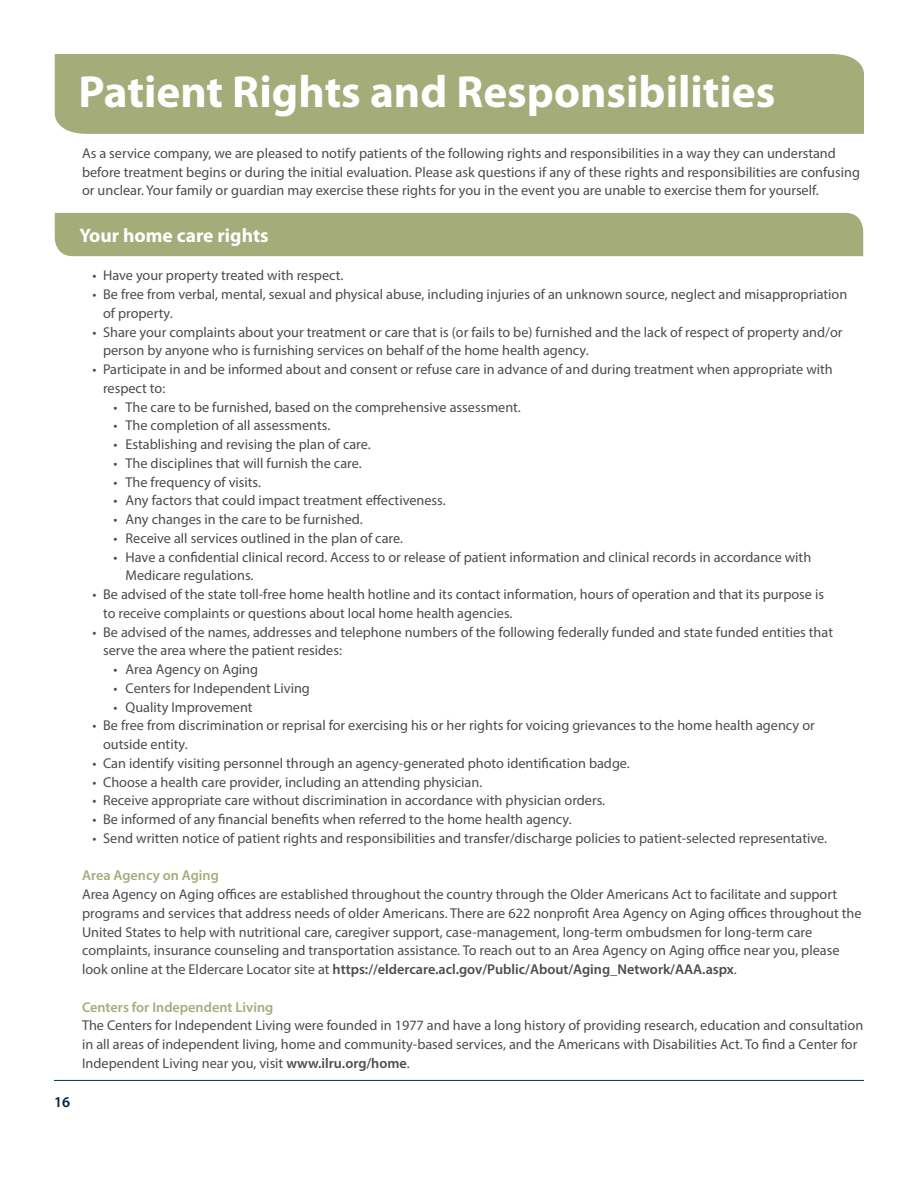
<style>
.page{position:relative;width:918px;height:1188px;background:#fff}
.page>*{position:absolute;margin:0;border:0;box-sizing:border-box;transform-origin:0 0}
.t1{font:700 45.3px "Myriad Pro";color:#fff}
.t2{font:700 19.5px "Myriad Pro";color:#fff}
.t3{font:600 15px "Myriad Pro";color:#00213b}
.t4{font:14.25px/18.8px "Myriad Pro";color:#4b4c4d}
.t5{font:600 14.25px "Myriad Pro";color:#a4ad7a}
.s1{font-weight:600}
</style>
<div class="page">
<hr style="left:54px;top:1080px;width:810px;height:1px;background:#063850">
<div style="left:55px;top:213px;width:808px;height:43px;background:#a4ad7a"></div>
<div style="left:55px;top:54px;width:809px;height:80px;background:#a4ad7a"></div>
<h1 class="t1" style="left:78px;top:62px;width:698px">Patient Rights and Responsibilities</h1>
<p class="t4" style="left:82px;top:144px;width:779px">As a service company, we are pleased to notify patients of the following rights and responsibilities in a way they can understand before treatment begins or during the initial evaluation. Please ask questions if any of these rights and responsibilities are confusing or unclear. Your family or guardian may exercise these rights for you in the event you are unable to exercise them for yourself.</p>
<h2 class="t2" style="left:80px;top:223px;width:191px">Your home care rights</h2>
<p class="t4" style="left:93px;top:266px;width:252px">• Have your property treated with respect.</p>
<p class="t4" style="left:103px;top:285px;width:746px;text-indent:-11px">• Be free from verbal, mental, sexual and physical abuse, including injuries of an unknown source, neglect and misappropriation of property.</p>
<p class="t4" style="left:103px;top:322px;width:741px;text-indent:-11px">• Share your complaints about your treatment or care that is (or fails to be) furnished and the lack of respect of property and/or person by anyone who is furnishing services on behalf of the home health agency.</p>
<p class="t4" style="left:103px;top:360px;width:731px;text-indent:-11px">• Participate in and be informed about and consent or refuse care in advance of and during treatment when appropriate with respect to:</p>
<p class="t4" style="left:114px;top:397px;width:409px">• The care to be furnished, based on the comprehensive assessment.</p>
<p class="t4" style="left:114px;top:416px;width:218px">• The completion of all assessments.</p>
<p class="t4" style="left:114px;top:435px;width:259px">• Establishing and revising the plan of care.</p>
<p class="t4" style="left:114px;top:453px;width:250px">• The disciplines that will furnish the care.</p>
<p class="t4" style="left:114px;top:472px;width:149px">• The frequency of visits.</p>
<p class="t4" style="left:114px;top:491px;width:334px">• Any factors that could impact treatment effectiveness.</p>
<p class="t4" style="left:114px;top:510px;width:251px">• Any changes in the care to be furnished.</p>
<p class="t4" style="left:114px;top:528px;width:291px">• Receive all services outlined in the plan of care.</p>
<p class="t4" style="left:126px;top:547px;width:687px;text-indent:-12px">• Have a confidential clinical record. Access to or release of patient information and clinical records in accordance with<br>Medicare regulations.</p>
<p class="t4" style="left:103px;top:585px;width:723px;text-indent:-11px">• Be advised of the state toll-free home health hotline and its contact information, hours of operation and that its purpose is to receive complaints or questions about local home health agencies.</p>
<p class="t4" style="left:103px;top:622px;width:731px;text-indent:-11px">• Be advised of the names, addresses and telephone numbers of the following federally funded and state funded entities that serve the area where the patient resides:</p>
<p class="t4" style="left:114px;top:660px;width:146px">• Area Agency on Aging</p>
<p class="t4" style="left:114px;top:678px;width:198px">• Centers for Independent Living</p>
<p class="t4" style="left:114px;top:697px;width:141px">• Quality Improvement</p>
<p class="t4" style="left:103px;top:716px;width:713px;text-indent:-11px">• Be free from discrimination or reprisal for exercising his or her rights for voicing grievances to the home health agency or outside entity.</p>
<p class="t4" style="left:93px;top:753px;width:539px">• Can identify visiting personnel through an agency-generated photo identification badge.</p>
<p class="t4" style="left:93px;top:772px;width:391px">• Choose a health care provider, including an attending physician.</p>
<p class="t4" style="left:93px;top:791px;width:514px">• Receive appropriate care without discrimination in accordance with physician orders.</p>
<p class="t4" style="left:93px;top:810px;width:481px">• Be informed of any financial benefits when referred to the home health agency.</p>
<p class="t4" style="left:93px;top:828px;width:736px">• Send written notice of patient rights and responsibilities and transfer/discharge policies to patient-selected representative.</p>
<p class="t5" style="left:82px;top:866px;width:138px">Area Agency on Aging</p>
<p class="t4" style="left:82px;top:885px;width:781px">Area Agency on Aging offices are established throughout the country through the Older Americans Act to facilitate and support programs and services that address needs of older Americans. There are 622 nonprofit Area Agency on Aging offices throughout the United States to help with nutritional care, caregiver support, case-management, long-term ombudsmen for long-term care complaints, insurance counseling and transportation assistance. To reach out to an Area Agency on Aging office near you, please look online at the Eldercare Locator site at <span class="s1">https://eldercare.acl.gov/Public/About/Aging_Network/AAA.aspx</span>.</p>
<p class="t5" style="left:82px;top:998px;width:193px">Centers for Independent Living</p>
<p class="t4" style="left:82px;top:1016px;width:783px">The Centers for Independent Living were founded in 1977 and have a long history of providing research, education and consultation in all areas of independent living, home and community-based services, and the Americans with Disabilities Act. To find a Center for<br>Independent Living near you, visit <span class="s1">www.ilru.org/home</span>.</p>
<p class="t3" style="left:54px;top:1092px;width:18px">16</p>
</div>
